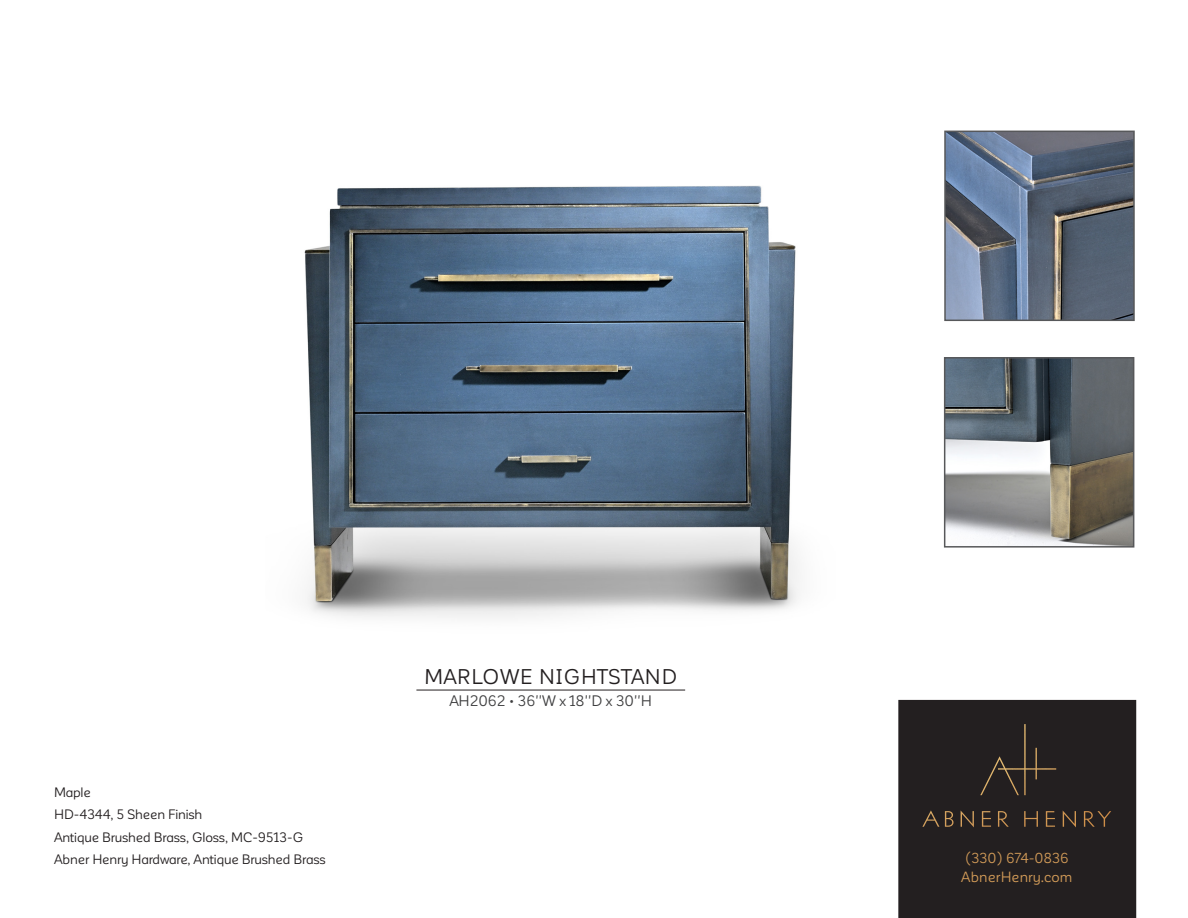
<style>
.page{position:relative;width:1188px;height:918px;background:#fff}
.page>*{position:absolute;margin:0;border:0;box-sizing:border-box;transform-origin:0 0}
.Tear_Sheet_Product_N{font:21px "Corporative Sans Alt";letter-spacing:.03em;color:#231f20}
.Main_Product_Specs{font:15px "Corporative Sans Alt";letter-spacing:-.01em;color:#3e3e3f}
.t1{font:14.55px "Corporative Sans Alt";letter-spacing:.01em;color:#d29b58}
.t2{font:14.25px "Corporative Sans Alt";letter-spacing:-.01em;color:#d29b58}
.Tear_Sheet_Specs{font:13.5px "Corporative Sans Alt";letter-spacing:-.01em;color:#231f20}
</style>
<div class="page">
<div style="left:898px;top:700px;width:238px;height:218px;background:#231f20"></div>
<img style="left:922px;top:724px;width:189px;height:103px">
<hr style="left:416px;top:690px;width:269px;height:1px;background:#231f20">
<img style="left:947px;top:134px;width:185px;height:184px">
<div style="left:944px;top:131px;width:191px;height:190px;border:2px solid #57585a"></div>
<img style="left:947px;top:360px;width:184px;height:185px">
<div style="left:944px;top:357px;width:190px;height:191px;border:2px solid #57585a"></div>
<img style="left:304px;top:185px;width:495px;height:433px">
<p class="Tear_Sheet_Specs" style="left:54px;top:785px;width:38px">Maple</p>
<p class="Tear_Sheet_Specs" style="left:54px;top:807px;width:150px">HD-4344, 5 Sheen Finish</p>
<p class="Tear_Sheet_Specs" style="left:54px;top:830px;width:251px">Antique Brushed Brass, Gloss, MC-9513-G</p>
<p class="Tear_Sheet_Specs" style="left:54px;top:852px;width:273px">Abner Henry Hardware, Antique Brushed Brass</p>
<p class="Tear_Sheet_Product_N" style="left:424px;top:665px;width:254px">MARLOWE NIGHTSTAND</p>
<p class="Main_Product_Specs" style="left:449px;top:693px;width:204px">AH2062 • 36''W x 18''D x 30''H</p>
<p class="t2" style="left:965px;top:850px;width:106px">(330) 674-0836</p>
<p class="t1" style="left:961px;top:869px;width:113px">AbnerHenry.com</p>
</div>
